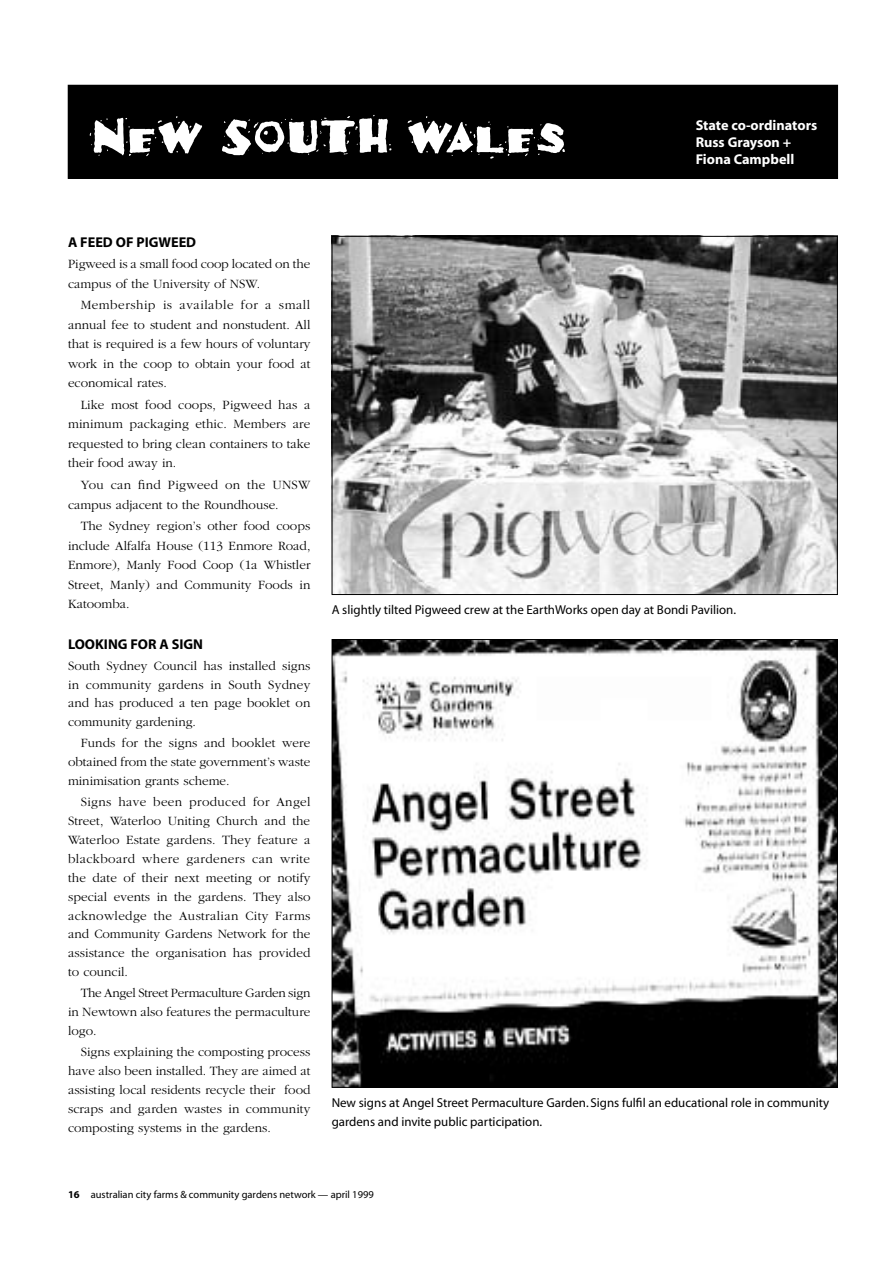
<style>
.page{position:relative;width:893px;height:1263px;background:#fff}
.page>*{position:absolute;margin:0;border:0;box-sizing:border-box;transform-origin:0 0}
.t1{font:54px "Fajita ICG Mild";color:#fff}
.t2{font:700 14.25px/17.1px "Myriad";color:#fff}
.t3{font:700 14.25px "Myriad";color:#000}
.t4{font:300 13.2px/18.9px "Garamond";color:#000;text-align:justify}
.t5{font:12.9px/19.5px "Myriad";color:#000}
.t6{font:10.5px "Myriad";color:#000}
.s1{font-weight:700}
</style>
<div class="page">
<div style="left:68px;top:85px;width:769px;height:93px;background:#000"></div>
<div style="left:68px;top:85px;width:770px;height:94px;border:1px solid #000"></div>
<img style="left:334px;top:238px;width:502px;height:355px">
<img style="left:334px;top:641px;width:502px;height:445px">
<h1 class="t1" style="left:91px;top:102px;width:478px">New South wales</h1>
<p class="t2" style="left:696px;top:117px;width:123px">State co-ordinators<br>Russ Grayson +<br>Fiona Campbell</p>
<p class="t3" style="left:68px;top:235px;width:130px">A FEED OF PIGWEED</p>
<p class="t4" style="left:68px;top:255px;width:244px;line-height:19.5px">Pigweed is a small food coop located on the campus of the University of NSW.</p>
<p class="t4" style="left:68px;top:296px;width:244px;line-height:19.5px;text-indent:13px">Membership is available for a small annual fee to student and nonstudent. All that is required is a few hours of voluntary work in the coop to obtain your food at economical rates.</p>
<p class="t4" style="left:68px;top:395px;width:244px;line-height:19.5px;text-indent:13px">Like most food coops, Pigweed has a minimum packaging ethic. Members are requested to bring clean containers to take their food away in.</p>
<p class="t4" style="left:68px;top:475px;width:244px;line-height:19.5px;text-indent:13px">You can find Pigweed on the UNSW campus adjacent to the Roundhouse.</p>
<p class="t4" style="left:68px;top:516px;width:244px;line-height:19.5px;text-indent:13px">The Sydney region’s other food coops include Alfalfa House (113 Enmore Road, Enmore), Manly Food Coop (1a Whistler Street, Manly) and Community Foods in Katoomba.</p>
<p class="t3" style="left:68px;top:636px;width:137px">LOOKING FOR A SIGN</p>
<p class="t4" style="left:68px;top:656px;width:244px">South Sydney Council has installed signs in community gardens in South Sydney and has produced a ten page booklet on community gardening.</p>
<p class="t4" style="left:68px;top:734px;width:244px;text-indent:13px">Funds for the signs and booklet were obtained from the state government’s waste minimisation grants scheme.</p>
<p class="t4" style="left:68px;top:793px;width:244px;text-indent:13px">Signs have been produced for Angel Street, Waterloo Uniting Church and the Waterloo Estate gardens. They feature a blackboard where gardeners can write the date of their next meeting or notify special events in the gardens. They also acknowledge the Australian City Farms and Community Gardens Network for the assistance the organisation has provided to council.</p>
<p class="t4" style="left:68px;top:984px;width:244px;text-indent:13px">The Angel Street Permaculture Garden sign in Newtown also features the permaculture logo.</p>
<p class="t4" style="left:68px;top:1043px;width:244px;text-indent:13px">Signs explaining the composting process have also been installed. They are aimed at assisting local residents recycle their food scraps and garden wastes in community composting systems in the gardens.</p>
<p class="t5" style="left:332px;top:600px;width:406px">A slightly tilted Pigweed crew at the EarthWorks open day at Bondi Pavilion.</p>
<p class="t5" style="left:332px;top:1093px;width:499px">New signs at Angel Street Permaculture Garden. Signs fulfil an educational role in community gardens and invite public participation.</p>
<p class="t6" style="left:68px;top:1189px;width:307px"><span class="s1">16</span> australian city farms &amp; community gardens network — april 1999</p>
</div>
